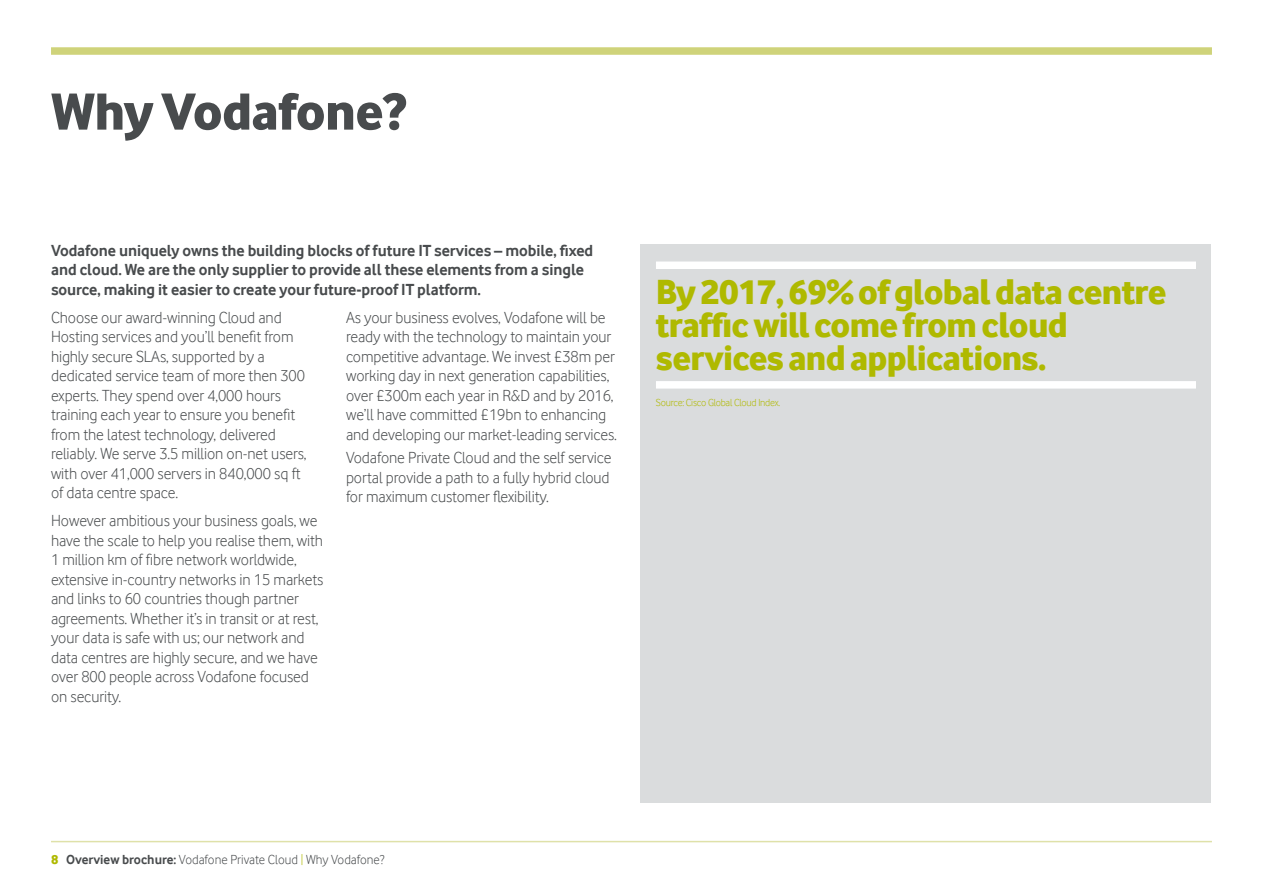
<style>
.page{position:relative;width:1263px;height:893px;background:#fff}
.page>*{position:absolute;margin:0;border:0;box-sizing:border-box;transform-origin:0 0}
.t1{font:54px "Vodafone Ex B";letter-spacing:-.01em;color:#484b4d}
.t2{font:36px/33px "Vodafone Ex B";letter-spacing:-.02em;color:#afb900}
.t3{font:16.5px/19.5px "Vodafone Lt";letter-spacing:-.005em;color:#484b4d}
.t4{font:700 16.5px/19.5px "Vodafone Rg";letter-spacing:-.005em;color:#484b4d}
.t5{font:13.5px "Vodafone Lt";color:#484b4d}
.t6{font:10.5px "Vodafone Lt";letter-spacing:-.02em;color:#afb900}
.s1{font-family:"Vodafone Ex B";color:#afb900}
.s2{font-family:"Vodafone Rg";font-weight:700}
.s3{color:#afb900}
</style>
<div class="page">
<div style="left:640px;top:244px;width:571px;height:559px;background:#dadcdd"></div>
<div style="left:51px;top:47px;width:1161px;height:8px;background:#cfd37a"></div>
<hr style="left:51px;top:841px;width:1161px;height:1px;background:#dfe1a9">
<div style="left:656px;top:261px;width:540px;height:8px;background:#fff"></div>
<div style="left:656px;top:381px;width:540px;height:8px;background:#fff"></div>
<h1 class="t1" style="left:51px;top:78px;width:357px">Why Vodafone?</h1>
<p class="t4" style="left:51px;top:240px;width:544px">Vodafone uniquely owns the building blocks of future IT services – mobile, fixed and cloud. We are the only supplier to provide all these elements from a single source, making it easier to create your future-proof IT platform.</p>
<p class="t3" style="left:51px;top:307px;width:257px">Choose our award-winning Cloud and Hosting services and you’ll benefit from highly secure SLAs, supported by a dedicated service team of more then 300 experts. They spend over 4,000 hours training each year to ensure you benefit from the latest technology, delivered reliably. We serve 3.5 million on-net users, with over 41,000 servers in 840,000 sq ft of data centre space.</p>
<p class="t3" style="left:51px;top:511px;width:274px">However ambitious your business goals, we have the scale to help you realise them, with 1 million km of fibre network worldwide, extensive in-country networks in 15 markets and links to 60 countries though partner agreements. Whether it’s in transit or at rest, your data is safe with us; our network and data centres are highly secure, and we have over 800 people across Vodafone focused on security.</p>
<p class="t3" style="left:346px;top:307px;width:272px">As your business evolves, Vodafone will be ready with the technology to maintain your competitive advantage. We invest £38m per working day in next generation capabilities, over £300m each year in R&amp;D and by 2016, we’ll have committed £19bn to enhancing and developing our market-leading services.</p>
<p class="t3" style="left:346px;top:448px;width:267px;text-align:justify">Vodafone Private Cloud and the self service portal provide a path to a fully hybrid cloud for maximum customer flexibility.</p>
<h2 class="t2" style="left:656px;top:274px;width:512px">By 2017, 69% of global data centre traffic will come from cloud services and applications.</h2>
<p class="t6" style="left:656px;top:396px;width:126px">Source: Cisco Global Cloud Index.</p>
<p class="t5" style="left:51px;top:852px;width:335px"><span class="s1">8</span> <span class="s2">Overview brochure:</span> Vodafone Private Cloud <span class="s3">|</span> Why Vodafone?</p>
</div>
